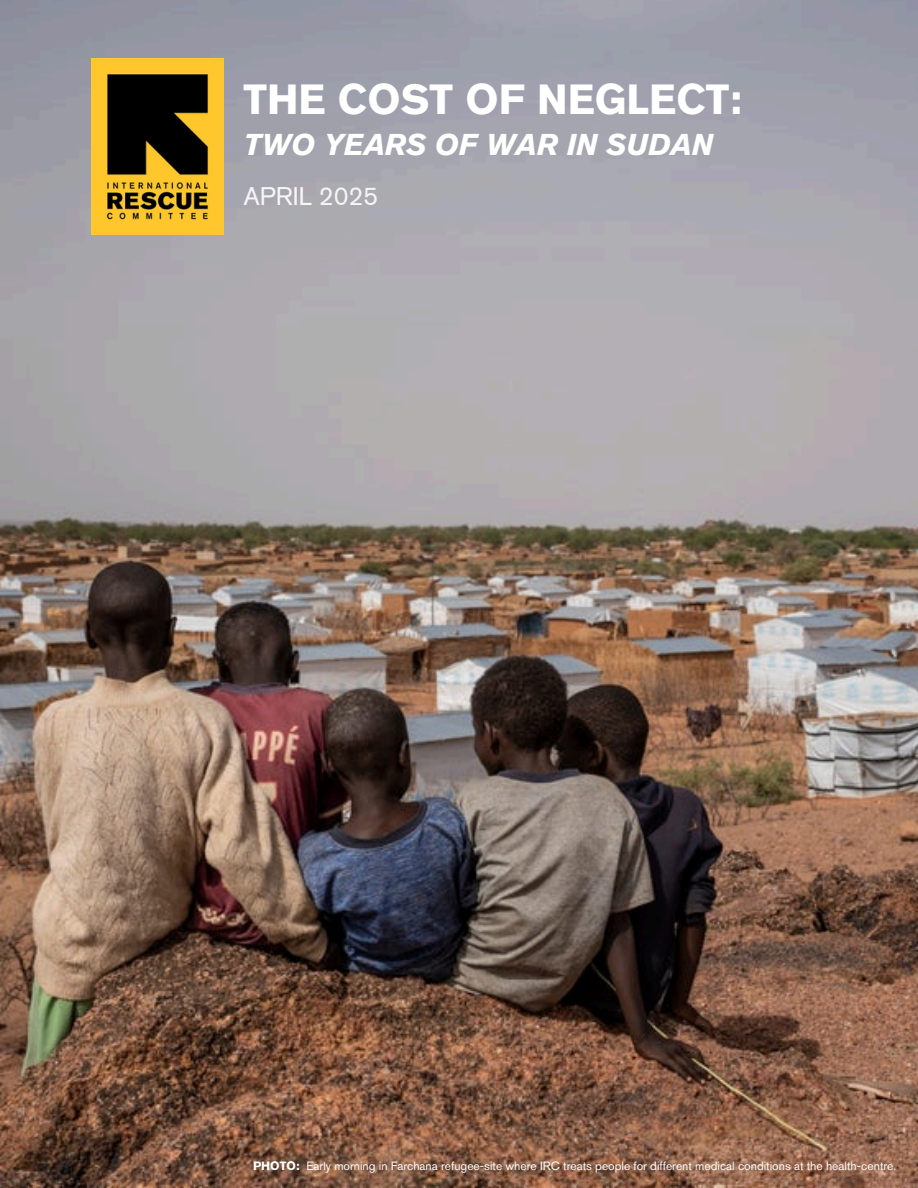
<style>
.page{position:relative;width:918px;height:1188px;background:#fff}
.page>*{position:absolute;margin:0;border:0;box-sizing:border-box;transform-origin:0 0}
.t1{font:700 42px "Akzidenz Grotesk Pro";color:#fff}
.t2{font:italic 700 30px "Akzidenz Grotesk Pro";color:#fff}
.t3{font:25.5px "Akzidenz Grotesk Pro";color:#f6f6f6}
.t4{font:12px "Akzidenz Grotesk Pro";color:#fff}
.t5{font:700 12px "Akzidenz Grotesk Pro";color:#fff}
</style>
<div class="page">
<img style="left:0;top:0;width:918px;height:1188px">
<img style="left:92px;top:58px;width:131px;height:177px">
<p class="t1" style="left:243px;top:83px;width:500px">THE COST OF NEGLECT:</p>
<p class="t2" style="left:243px;top:133px;width:471px">TWO YEARS OF WAR IN SUDAN</p>
<h3 class="t3" style="left:243px;top:186px;width:136px">APRIL 2025</h3>
<h1 class="t5" style="left:253px;top:1161px;width:48px">PHOTO:</h1>
<h2 class="t4" style="left:306px;top:1161px;width:591px">Early morning in Farchana refugee-site where IRC treats people for different medical conditions at the health-centre.</h2>
</div>
